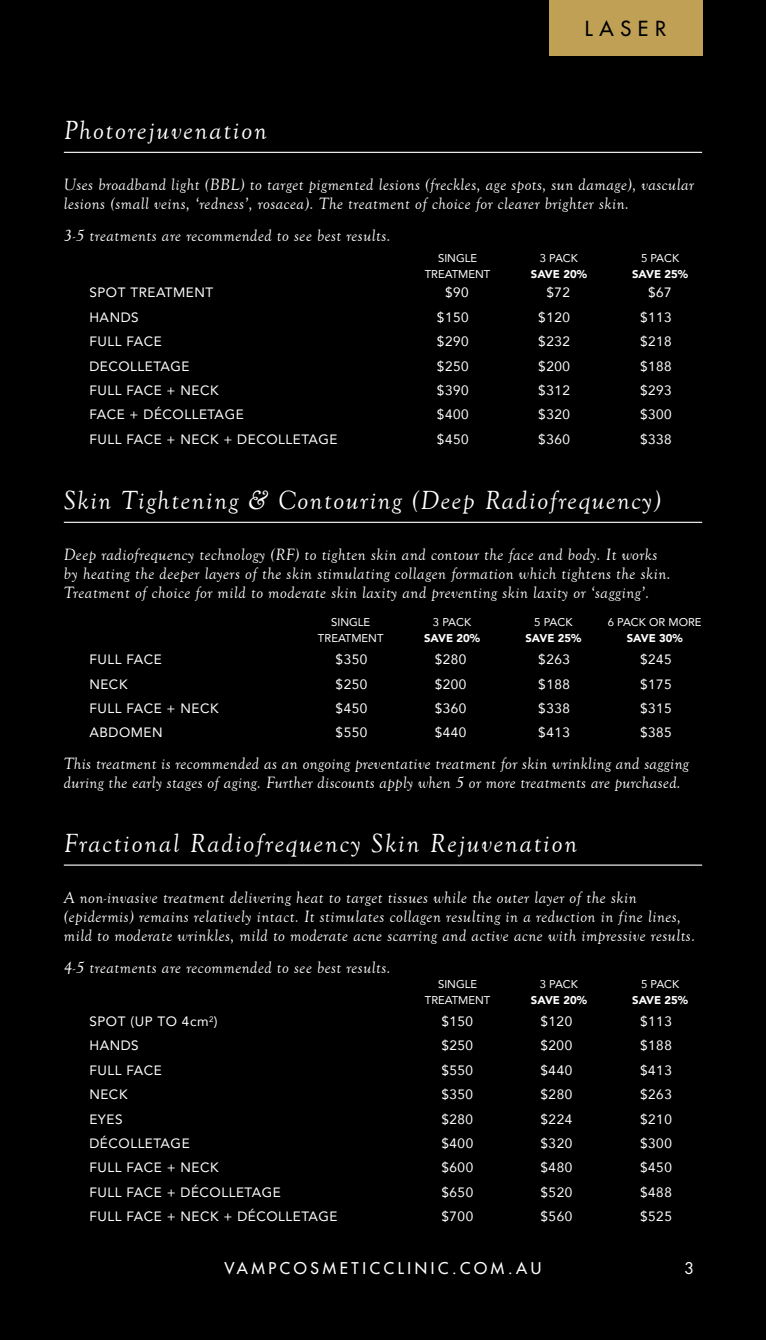
<style>
.page{position:relative;width:766px;height:1340px;background:#fff}
.page>*{position:absolute;margin:0;border:0;box-sizing:border-box;transform-origin:0 0}
.t1{font:italic 27px "Goudy Old Style T";letter-spacing:.07em;color:#fff}
.t2{font:20.25px "Futura";letter-spacing:.33em;color:#000}
.t3{font:italic 16.88px/19.1px "Goudy Old Style T";letter-spacing:.03em;color:#fff}
.t4{font:15.75px "Futura";letter-spacing:.23em;color:#fff}
.t5{font:15.75px "Futura";color:#fff}
.t6{font:13.5px "Avenir";letter-spacing:.04em;color:#fff}
.t7{font:11.25px/15.8px "Avenir";color:#fff;text-align:center}
.t8{font:900 11.25px "Avenir";color:#fff}
</style>
<div class="page">
<div style="left:0;top:0;width:765px;height:1339px;background:#000"></div>
<hr style="left:64px;top:152px;width:638px;height:1px;background:#fff">
<hr style="left:64px;top:522px;width:638px;height:1px;background:#fff">
<hr style="left:64px;top:864px;width:638px;height:1px;background:#fff">
<div style="left:549px;top:0;width:153px;height:55px;background:#c0a055"></div>
<p class="t2" style="left:584px;top:15px;width:83px">LASER</p>
<h1 class="t1" style="left:64px;top:116px;width:204px">Photorejuvenation</h1>
<p class="t3" style="left:64px;top:175px;width:631px">Uses broadband light (BBL) to target pigmented lesions (freckles, age spots, sun damage), vascular lesions (small veins, ‘redness’, rosacea). The treatment of choice for clearer brighter skin.</p>
<p class="t3" style="left:64px;top:226px;width:328px">3-5 treatments are recommended to see best results.</p>
<p class="t7" style="left:425px;top:250px;width:67px">SINGLE<br>TREATMENT</p>
<p class="t7" style="left:539px;top:250px;width:40px">3 PACK</p>
<p class="t8" style="left:530px;top:264px;width:57px">SAVE 20%</p>
<p class="t7" style="left:641px;top:250px;width:40px">5 PACK</p>
<p class="t8" style="left:632px;top:264px;width:57px">SAVE 25%</p>
<p class="t6" style="left:89px;top:282px;width:125px">SPOT TREATMENT</p>
<p class="t6" style="left:445px;top:282px;width:25px">$90</p>
<p class="t6" style="left:546px;top:282px;width:25px">$72</p>
<p class="t6" style="left:648px;top:282px;width:25px">$67</p>
<p class="t6" style="left:89px;top:306px;width:51px">HANDS</p>
<p class="t6" style="left:437px;top:306px;width:33px">$150</p>
<p class="t6" style="left:538px;top:306px;width:33px">$120</p>
<p class="t6" style="left:640px;top:306px;width:33px">$113</p>
<p class="t6" style="left:89px;top:330px;width:74px">FULL FACE</p>
<p class="t6" style="left:437px;top:330px;width:33px">$290</p>
<p class="t6" style="left:538px;top:330px;width:33px">$232</p>
<p class="t6" style="left:640px;top:330px;width:33px">$218</p>
<p class="t6" style="left:89px;top:355px;width:102px">DECOLLETAGE</p>
<p class="t6" style="left:437px;top:355px;width:33px">$250</p>
<p class="t6" style="left:538px;top:355px;width:33px">$200</p>
<p class="t6" style="left:640px;top:355px;width:33px">$188</p>
<p class="t6" style="left:89px;top:379px;width:131px">FULL FACE + NECK</p>
<p class="t6" style="left:437px;top:379px;width:33px">$390</p>
<p class="t6" style="left:538px;top:379px;width:33px">$312</p>
<p class="t6" style="left:640px;top:379px;width:33px">$293</p>
<p class="t6" style="left:89px;top:404px;width:156px">FACE + DÉCOLLETAGE</p>
<p class="t6" style="left:437px;top:404px;width:33px">$400</p>
<p class="t6" style="left:538px;top:404px;width:33px">$320</p>
<p class="t6" style="left:640px;top:404px;width:33px">$300</p>
<p class="t6" style="left:89px;top:428px;width:250px">FULL FACE + NECK + DECOLLETAGE</p>
<p class="t6" style="left:437px;top:428px;width:33px">$450</p>
<p class="t6" style="left:538px;top:428px;width:33px">$360</p>
<p class="t6" style="left:640px;top:428px;width:33px">$338</p>
<h1 class="t1" style="left:64px;top:485px;width:598px">Skin Tightening &amp; Contouring (Deep Radiofrequency)</h1>
<p class="t3" style="left:64px;top:545px;width:608px">Deep radiofrequency technology (RF) to tighten skin and contour the face and body. It works by heating the deeper layers of the skin stimulating collagen formation which tightens the skin.<br>Treatment of choice for mild to moderate skin laxity and preventing skin laxity or ‘sagging’.</p>
<p class="t7" style="left:318px;top:614px;width:67px">SINGLE<br>TREATMENT</p>
<p class="t7" style="left:433px;top:614px;width:40px">3 PACK</p>
<p class="t8" style="left:424px;top:628px;width:57px">SAVE 20%</p>
<p class="t7" style="left:534px;top:614px;width:40px">5 PACK</p>
<p class="t8" style="left:525px;top:628px;width:57px">SAVE 25%</p>
<p class="t7" style="left:607px;top:614px;width:95px">6 PACK OR MORE</p>
<p class="t8" style="left:626px;top:628px;width:57px">SAVE 30%</p>
<p class="t6" style="left:89px;top:648px;width:74px">FULL FACE</p>
<p class="t6" style="left:335px;top:648px;width:33px">$350</p>
<p class="t6" style="left:434px;top:648px;width:33px">$280</p>
<p class="t6" style="left:538px;top:648px;width:33px">$263</p>
<p class="t6" style="left:640px;top:648px;width:33px">$245</p>
<p class="t6" style="left:89px;top:673px;width:40px">NECK</p>
<p class="t6" style="left:335px;top:673px;width:33px">$250</p>
<p class="t6" style="left:434px;top:673px;width:33px">$200</p>
<p class="t6" style="left:538px;top:673px;width:33px">$188</p>
<p class="t6" style="left:640px;top:673px;width:33px">$175</p>
<p class="t6" style="left:89px;top:697px;width:131px">FULL FACE + NECK</p>
<p class="t6" style="left:335px;top:697px;width:33px">$450</p>
<p class="t6" style="left:434px;top:697px;width:33px">$360</p>
<p class="t6" style="left:538px;top:697px;width:33px">$338</p>
<p class="t6" style="left:640px;top:697px;width:33px">$315</p>
<p class="t6" style="left:89px;top:721px;width:75px">ABDOMEN</p>
<p class="t6" style="left:335px;top:721px;width:33px">$550</p>
<p class="t6" style="left:434px;top:721px;width:33px">$440</p>
<p class="t6" style="left:538px;top:721px;width:33px">$413</p>
<p class="t6" style="left:640px;top:721px;width:33px">$385</p>
<p class="t3" style="left:64px;top:754px;width:626px">This treatment is recommended as an ongoing preventative treatment for skin wrinkling and sagging during the early stages of aging. Further discounts apply when 5 or more treatments are purchased.</p>
<h1 class="t1" style="left:64px;top:828px;width:514px">Fractional Radiofrequency Skin Rejuvenation</h1>
<p class="t3" style="left:64px;top:888px;width:632px">A non-invasive treatment delivering heat to target tissues while the outer layer of the skin (epidermis) remains relatively intact. It stimulates collagen resulting in a reduction in fine lines, mild to moderate wrinkles, mild to moderate acne scarring and active acne with impressive results.</p>
<p class="t3" style="left:64px;top:958px;width:328px">4-5 treatments are recommended to see best results.</p>
<p class="t7" style="left:425px;top:976px;width:67px">SINGLE<br>TREATMENT</p>
<p class="t7" style="left:539px;top:976px;width:40px">3 PACK</p>
<p class="t8" style="left:530px;top:990px;width:57px">SAVE 20%</p>
<p class="t7" style="left:641px;top:976px;width:40px">5 PACK</p>
<p class="t8" style="left:632px;top:990px;width:57px">SAVE 25%</p>
<p class="t6" style="left:89px;top:1010px;width:130px">SPOT (UP TO 4cm<sup>2</sup>)</p>
<p class="t6" style="left:441px;top:1010px;width:33px">$150</p>
<p class="t6" style="left:540px;top:1010px;width:33px">$120</p>
<p class="t6" style="left:640px;top:1010px;width:33px">$113</p>
<p class="t6" style="left:89px;top:1034px;width:51px">HANDS</p>
<p class="t6" style="left:441px;top:1034px;width:33px">$250</p>
<p class="t6" style="left:540px;top:1034px;width:33px">$200</p>
<p class="t6" style="left:640px;top:1034px;width:33px">$188</p>
<p class="t6" style="left:89px;top:1059px;width:74px">FULL FACE</p>
<p class="t6" style="left:441px;top:1059px;width:33px">$550</p>
<p class="t6" style="left:540px;top:1059px;width:33px">$440</p>
<p class="t6" style="left:640px;top:1059px;width:33px">$413</p>
<p class="t6" style="left:89px;top:1083px;width:40px">NECK</p>
<p class="t6" style="left:441px;top:1083px;width:33px">$350</p>
<p class="t6" style="left:540px;top:1083px;width:33px">$280</p>
<p class="t6" style="left:640px;top:1083px;width:33px">$263</p>
<p class="t6" style="left:89px;top:1108px;width:35px">EYES</p>
<p class="t6" style="left:441px;top:1108px;width:33px">$280</p>
<p class="t6" style="left:540px;top:1108px;width:33px">$224</p>
<p class="t6" style="left:640px;top:1108px;width:33px">$210</p>
<p class="t6" style="left:89px;top:1132px;width:102px">DÉCOLLETAGE</p>
<p class="t6" style="left:441px;top:1132px;width:33px">$400</p>
<p class="t6" style="left:540px;top:1132px;width:33px">$320</p>
<p class="t6" style="left:640px;top:1132px;width:33px">$300</p>
<p class="t6" style="left:89px;top:1156px;width:131px">FULL FACE + NECK</p>
<p class="t6" style="left:441px;top:1156px;width:33px">$600</p>
<p class="t6" style="left:540px;top:1156px;width:33px">$480</p>
<p class="t6" style="left:640px;top:1156px;width:33px">$450</p>
<p class="t6" style="left:89px;top:1181px;width:193px">FULL FACE + DÉCOLLETAGE</p>
<p class="t6" style="left:441px;top:1181px;width:33px">$650</p>
<p class="t6" style="left:540px;top:1181px;width:33px">$520</p>
<p class="t6" style="left:640px;top:1181px;width:33px">$488</p>
<p class="t6" style="left:89px;top:1205px;width:250px">FULL FACE + NECK + DÉCOLLETAGE</p>
<p class="t6" style="left:441px;top:1205px;width:33px">$700</p>
<p class="t6" style="left:540px;top:1205px;width:33px">$560</p>
<p class="t6" style="left:640px;top:1205px;width:33px">$525</p>
<p class="t4" style="left:224px;top:1257px;width:318px">VAMPCOSMETICCLINIC.COM.AU</p>
<p class="t5" style="left:684px;top:1257px;width:11px">3</p>
</div>
